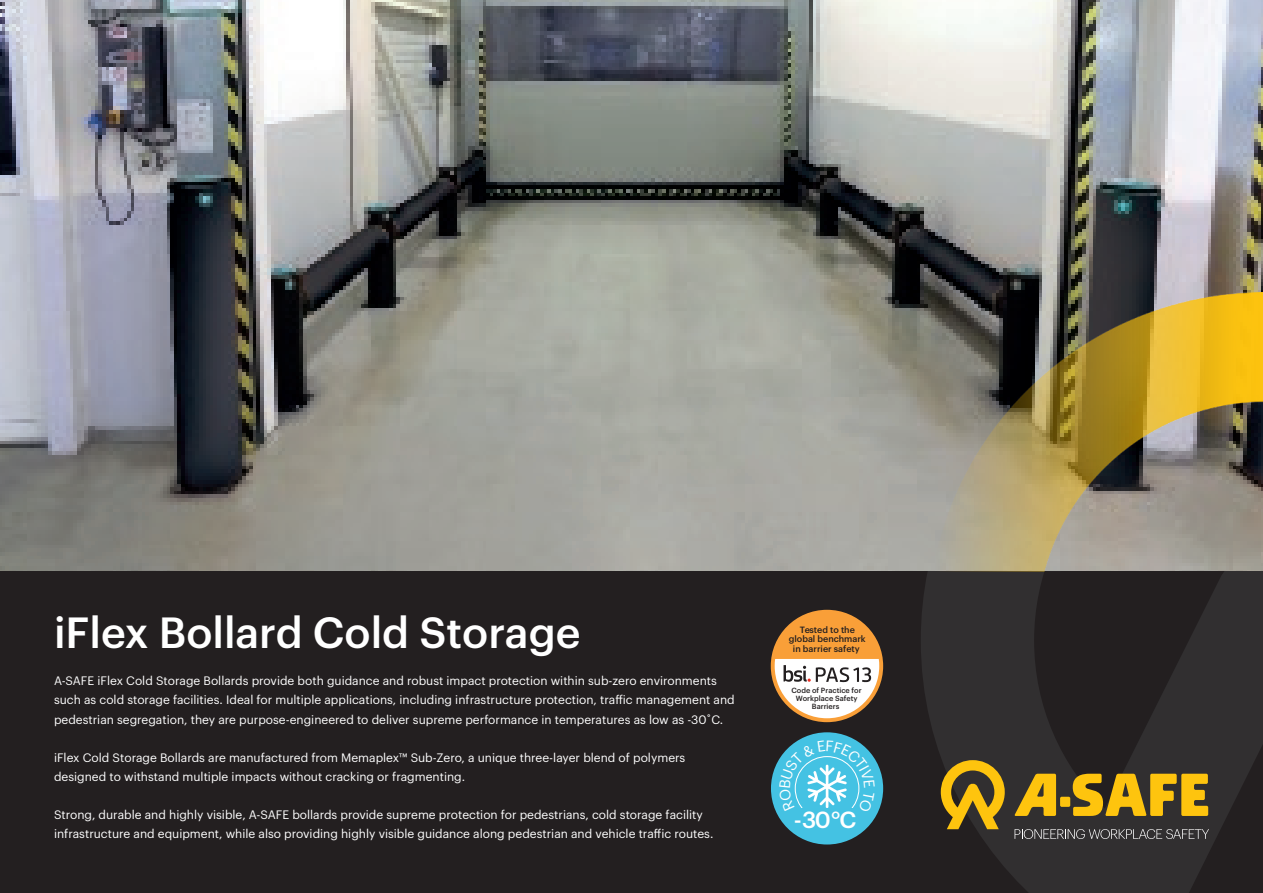
<style>
.page{position:relative;width:1263px;height:893px;background:#fff}
.page>*{position:absolute;margin:0;border:0;box-sizing:border-box;transform-origin:0 0}
.t1{font:500 42.75px "Graphik";color:#fff}
.t2{font:500 22.8px "Graphik";color:#fff}
.t3{font:12px/19.2px "Graphik";color:#fff}
.t4{font:500 8.85px/9.4px "Graphik";color:#231f20;text-align:center}
.t5{font:500 7.35px/8.4px "Graphik";color:#231f20;text-align:center}
</style>
<div class="page">
<img style="left:0;top:0;width:1263px;height:572px">
<div style="left:0;top:572px;width:1263px;height:321px;background:#231f20"></div>
<svg style="left:921px;top:572px;width:342px;height:321px;fill:#312f30"></svg>
<img style="left:907px;top:292px;width:356px;height:280px">
<div style="left:771px;top:610px;width:112px;height:112px;background:#f99f38;border-radius:50%"></div>
<svg style="left:775px;top:659px;width:104px;height:59px"></svg>
<img style="left:958px;top:572px;width:103px;height:1px">
<div style="left:771px;top:732px;width:112px;height:112px;background:#44c2e3;border-radius:50%"></div>
<div style="left:1060px;top:797px;width:10px;height:10px;background:#fec40e;border-radius:2px"></div>
<svg style="left:1073px;top:774px;width:135px;height:43px"></svg>
<svg style="left:1014px;top:774px;width:42px;height:42px"></svg>
<svg style="left:1014px;top:829px;width:195px;height:10px"></svg>
<svg style="left:941px;top:760px;width:64px;height:69px"></svg>
<svg style="left:779px;top:741px;width:96px;height:80px"></svg>
<p class="t1" style="left:54px;top:600px;width:528px">iFlex Bollard Cold Storage</p>
<p class="t4" style="left:789px;top:624px;width:78px">Tested to the global benchmark in barrier safety</p>
<p class="t5" style="left:791px;top:685px;width:72px">Code of Practice for<br>Workplace Safety<br>Barriers</p>
<p class="t3" style="left:54px;top:670px;width:682px">A-SAFE iFlex Cold Storage Bollards provide both guidance and robust impact protection within sub-zero environments such as cold storage facilities. Ideal for multiple applications, including infrastructure protection, traffic management and pedestrian segregation, they are purpose-engineered to deliver supreme performance in temperatures as low as -30˚C.</p>
<p class="t3" style="left:54px;top:747px;width:633px">iFlex Cold Storage Bollards are manufactured from Memaplex™ Sub-Zero, a unique three-layer blend of polymers</p>
<p class="t3" style="left:54px;top:766px;width:413px">designed to withstand multiple impacts without cracking or fragmenting.</p>
<p class="t3" style="left:54px;top:804px;width:661px">Strong, durable and highly visible, A-SAFE bollards provide supreme protection for pedestrians, cold storage facility infrastructure and equipment, while also providing highly visible guidance along pedestrian and vehicle traffic routes.</p>
<h2 class="t2" style="left:794px;top:802px;width:64px">-30°C</h2>
</div>
